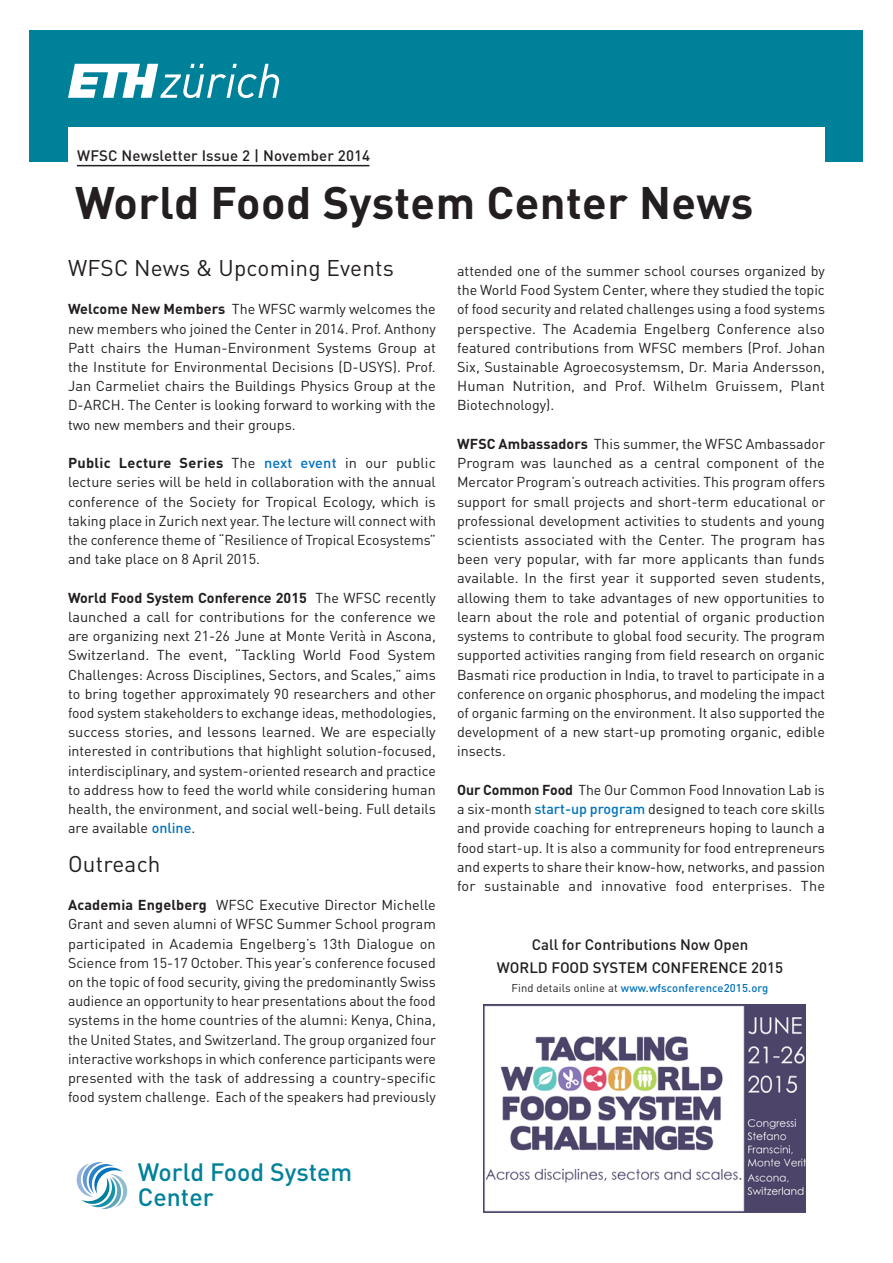
<style>
.page{position:relative;width:893px;height:1263px;background:#fff}
.page>*{position:absolute;margin:0;border:0;box-sizing:border-box;transform-origin:0 0}
._03-titel-3{font:700 45px "DIN Pro";letter-spacing:.005em;color:#231f20}
.t1{font:500 24.75px/24.9px "DIN Pro";color:#00819a}
._03-titel-5{font:22.5px "DIN Pro";letter-spacing:.01em;color:#231f20}
._07-kasten{font:500 15px "DIN Pro";color:#231f20}
._02-spitzmarke-schwa{font:500 15px "DIN Pro";letter-spacing:.01em;color:#231f20}
._05-untertitel{font:14.25px/19.2px "DIN Pro";color:#231f20;text-align:justify}
._06-lauftext{font:14.25px/19.2px "DIN Pro";color:#231f20;text-align:justify}
._08-legende{font:500 11.25px "DIN Pro";letter-spacing:.01em;color:#0072bc}
.s1{font-weight:700}
.s2{font-weight:500;color:#0072bc}
.s3{font-weight:400;color:#231f20}
</style>
<div class="page">
<div style="left:30px;top:30px;width:833px;height:132px;background:#00819a"></div>
<div style="left:68px;top:128px;width:757px;height:102px;background:#fff"></div>
<hr style="left:77px;top:165px;width:292px;height:1px;background:#231f20">
<svg style="left:76px;top:1162px;width:51px;height:47px"></svg>
<img style="left:484px;top:1005px;width:322px;height:207px">
<svg style="left:68px;top:64px;width:211px;height:34px"></svg>
<p class="_02-spitzmarke-schwa" style="left:77px;top:143px;width:294px">WFSC Newsletter Issue 2 | November 2014</p>
<p class="_03-titel-3" style="left:75px;top:165px;width:680px">World Food System Center News</p>
<p class="_03-titel-5" style="left:68px;top:250px;width:327px">WFSC News &amp; Upcoming Events</p>
<p class="_06-lauftext" style="left:68px;top:298px;width:369px"><span class="s1">Welcome New Members</span> The WFSC warmly welcomes the new members who joined the Center in 2014. Prof. Anthony Patt chairs the Human-Environment Systems Group at the Institute for Environmental Decisions (D-USYS). Prof.<br>Jan Carmeliet chairs the Buildings Physics Group at the D-ARCH. The Center is looking forward to working with the two new members and their groups.</p>
<p class="_06-lauftext" style="left:68px;top:452px;width:369px"><span class="s1">Public Lecture Series</span> The <span class="s2">next event</span> in our public lecture series will be held in collaboration with the annual conference of the Society for Tropical Ecology, which is taking place in Zurich next year. The lecture will connect with the conference theme of “Resilience of Tropical Ecosystems” and take place on 8 April 2015.</p>
<p class="_06-lauftext" style="left:68px;top:586px;width:369px"><span class="s1">World Food System Conference 2015</span> The WFSC recently launched a call for contributions for the conference we are organizing next 21-26 June at Monte Verità in Ascona, Switzerland. The event, “Tackling World Food System Challenges: Across Disciplines, Sectors, and Scales,” aims to bring together approximately 90 researchers and other food system stakeholders to exchange ideas, methodologies, success stories, and lessons learned. We are especially interested in contributions that highlight solution-focused, interdisciplinary, and system-oriented research and practice to address how to feed the world while considering human health, the environment, and social well-being. Full details are available <span class="s2">online</span>.</p>
<p class="_03-titel-5" style="left:68px;top:846px;width:94px">Outreach</p>
<p class="_05-untertitel" style="left:68px;top:894px;width:369px"><span class="s1">Academia Engelberg</span> WFSC Executive Director Michelle Grant and seven alumni of WFSC Summer School program participated in Academia Engelberg’s 13th Dialogue on Science from 15-17 October. This year’s conference focused on the topic of food security, giving the predominantly Swiss audience an opportunity to hear presentations about the food systems in the home countries of the alumni: Kenya, China, the United States, and Switzerland. The group organized four interactive workshops in which conference participants were presented with the task of addressing a country-specific food system challenge. Each of the speakers had previously</p>
<p class="_05-untertitel" style="left:457px;top:260px;width:369px">attended one of the summer school courses organized by the World Food System Center, where they studied the topic of food security and related challenges using a food systems perspective. The Academia Engelberg Conference also featured contributions from WFSC members (Prof. Johan Six, Sustainable Agroecosystemsm, Dr. Maria Andersson, Human Nutrition, and Prof. Wilhelm Gruissem, Plant Biotechnology).</p>
<p class="_05-untertitel" style="left:457px;top:433px;width:370px"><span class="s1">WFSC Ambassadors</span> This summer, the WFSC Ambassador Program was launched as a central component of the Mercator Program’s outreach activities. This program offers support for small projects and short-term educational or professional development activities to students and young scientists associated with the Center. The program has been very popular, with far more applicants than funds available. In the first year it supported seven students, allowing them to take advantages of new opportunities to learn about the role and potential of organic production systems to contribute to global food security. The program supported activities ranging from field research on organic Basmati rice production in India, to travel to participate in a conference on organic phosphorus, and modeling the impact of organic farming on the environment. It also supported the development of a new start-up promoting organic, edible insects.</p>
<p class="_06-lauftext" style="left:457px;top:779px;width:369px"><span class="s1">Our Common Food</span> The Our Common Food Innovation Lab is a six-month <span class="s2">start-up program</span> designed to teach core skills and provide coaching for entrepreneurs hoping to launch a food start-up. It is also a community for food entrepreneurs and experts to share their know-how, networks, and passion for sustainable and innovative food enterprises. The</p>
<p class="_07-kasten" style="left:532px;top:933px;width:218px">Call for Contributions Now Open</p>
<p class="_07-kasten" style="left:497px;top:955px;width:288px">WORLD FOOD SYSTEM CONFERENCE 2015</p>
<p class="_08-legende" style="left:511px;top:979px;width:258px"><span class="s3">Find details online at</span> www.wfsconference2015.org</p>
<p class="t1" style="left:138px;top:1157px;width:216px">World Food System<br>Center</p>
</div>
